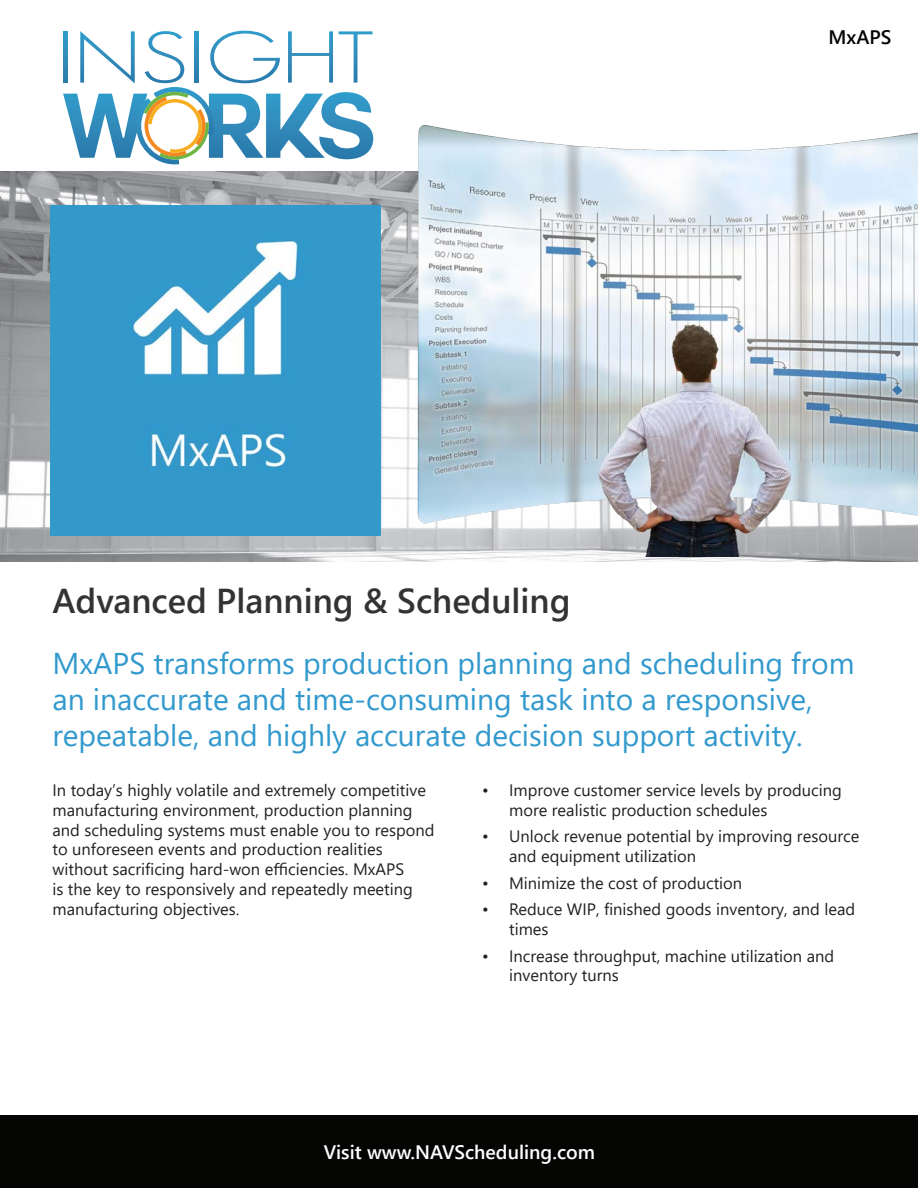
<style>
.page{position:relative;width:918px;height:1188px;background:#fff}
.page>*{position:absolute;margin:0;border:0;box-sizing:border-box;transform-origin:0 0}
.t1{font:600 34.5px "Segoe UI";color:#323332}
.t2{font:30px/36px "Segoe UI";color:#3199cd}
.t3{font:600 19.5px "Segoe UI";color:#fff}
.t4{font:600 19.5px "Segoe UI";color:#040503}
.t5{font:16.5px/19.8px "Segoe UI";color:#231f20}
</style>
<div class="page">
<div style="left:0;top:1116px;width:918px;height:72px;background:#040503"></div>
<img style="left:0;top:171px;width:918px;height:390px">
<svg style="left:63px;top:31px;width:310px;height:133px"></svg>
<img style="left:50px;top:206px;width:307px;height:330px">
<img style="left:357px;top:106px;width:561px;height:450px">
<p class="t1" style="left:52px;top:569px;width:520px">Advanced Planning &amp; Scheduling</p>
<p class="t4" style="left:829px;top:19px;width:64px">MxAPS</p>
<p class="t2" style="left:52px;top:643px;width:804px">MxAPS transforms production planning and scheduling from an inaccurate and time-consuming task into a responsive, repeatable, and highly accurate decision support activity.</p>
<p class="t5" style="left:52px;top:779px;width:384px">In today’s highly volatile and extremely competitive manufacturing environment, production planning and scheduling systems must enable you to respond to unforeseen events and production realities without sacrificing hard-won efficiencies. MxAPS<br>is the key to responsively and repeatedly meeting manufacturing objectives.</p>
<p class="t5" style="left:509px;top:779px;width:334px;text-indent:-27px">• Improve customer service levels by producing more realistic production schedules</p>
<p class="t5" style="left:509px;top:825px;width:352px;text-indent:-27px">• Unlock revenue potential by improving resource and equipment utilization</p>
<p class="t5" style="left:482px;top:871px;width:262px">• Minimize the cost of production</p>
<p class="t5" style="left:509px;top:898px;width:347px;text-indent:-27px">• Reduce WIP, finished goods inventory, and lead times</p>
<p class="t5" style="left:509px;top:944px;width:327px;text-indent:-27px">• Increase throughput, machine utilization and inventory turns</p>
<p class="t3" style="left:324px;top:1134px;width:273px">Visit www.NAVScheduling.com</p>
</div>
